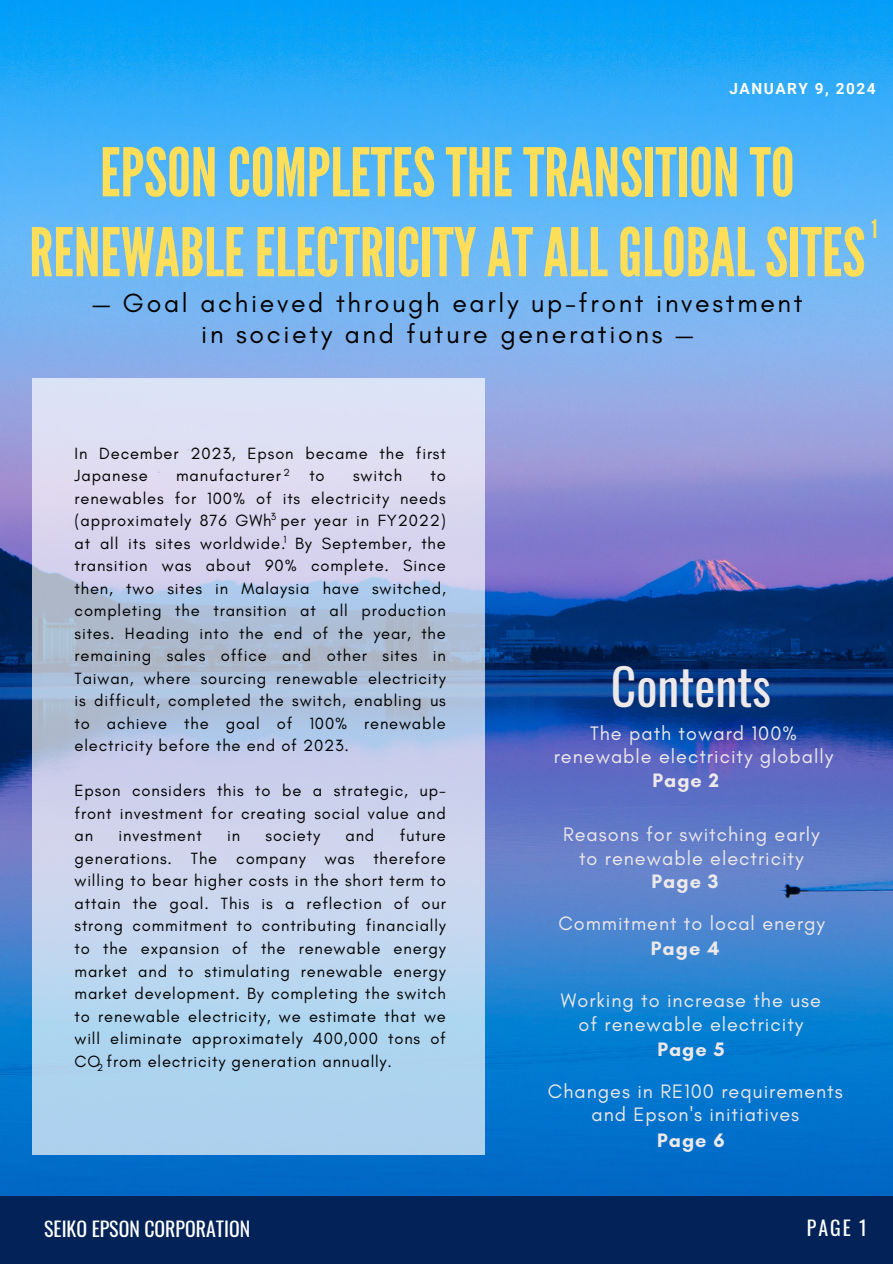
<style>
.page{position:relative;width:893px;height:1264px;background:#fff}
.page>*{position:absolute;margin:0;border:0;box-sizing:border-box;transform-origin:0 0}
.t1{font:66.9px/79.8px "League Gothic";color:#ffde59;text-align:center}
.t2{font:49.65px "Oswald";color:#ede8ea}
.t3{font:26.7px "Glacial Indifference";letter-spacing:.1em;color:#000}
.t4{font:25.5px "League Gothic";color:#ffde59}
.t5{font:19.8px/23.7px "Glacial Indifference";letter-spacing:.05em;color:#ede8ea;text-align:center}
.t6{font:19.8px "Oswald";color:#fff}
.t7{font:700 19.8px "Glacial Indifference";letter-spacing:.05em;color:#ede8ea}
.t8{font:16.5px/22.5px "Glacial Indifference";letter-spacing:.05em;color:#000;text-align:justify}
.t9{font:700 15.3px "Roboto";letter-spacing:.1em;color:#fff}
.t10{font:10.5px "Glacial Indifference";color:#000}
</style>
<div class="page">
<img style="left:0;top:0;width:892px;height:1195px">
<svg style="left:33px;top:378px;width:452px;height:776px;background:#c2d1ea"></svg>
<div style="left:0;top:1195px;width:892px;height:68px;background:#032358"></div>
<p class="t9" style="left:729px;top:80px;width:148px">JANUARY 9, 2024</p>
<p class="t1" style="left:29px;top:134px;width:837px">EPSONCOMPLETESTHETRANSITIONTO<br>RENEWABLE ELECTRICITYATALLGLOBALSITES</p>
<p class="t4" style="left:871px;top:214px;width:7px">1</p>
<p class="t3" style="left:92px;top:286px;width:712px">— Goal achieved through early up-front investment</p>
<p class="t3" style="left:201px;top:317px;width:493px">in society and future generations —</p>
<p class="t8" style="left:75px;top:442px;width:373px">In December 2023, Epson became the first<br>Japanese</p>
<p class="t8" style="left:176px;top:464px;width:106px">manufacturer</p>
<p class="t8" style="left:309px;top:464px;width:17px">to</p>
<p class="t8" style="left:353px;top:464px;width:50px">switch</p>
<p class="t10" style="left:283px;top:466px;width:8px">2</p>
<p class="t8" style="left:75px;top:464px;width:373px;text-indent:356px">to renewables for 100% of its electricity needs (approximately 876 GWh per year in FY2022) at all its sites worldwide. By September, the transition was about 90% complete. Since then, two sites in Malaysia have switched, completing the transition at all production sites. Heading into the end of the year, the remaining sales office and other sites in Taiwan, where sourcing renewable electricity is difficult, completed the switch, enabling us to achieve the goal of 100% renewable electricity before the end of 2023.</p>
<p class="t8" style="left:75px;top:779px;width:373px">Epson considers this to be a strategic, up&shy;front investment for creating social value and an</p>
<p class="t10" style="left:271px;top:510px;width:7px">3</p>
<p class="t10" style="left:283px;top:533px;width:5px">1</p>
<p class="t8" style="left:75px;top:824px;width:373px;text-indent:325px">future generations. The company was therefore willing to bear higher costs in the short term to attain the goal. This is a reflection of our strong commitment to contributing financially to the expansion of the renewable energy market and to stimulating renewable energy market development. By completing the switch to renewable electricity, we estimate that we will eliminate approximately 400,000 tons of CO from electricity generation annually.</p>
<p class="t8" style="left:119px;top:824px;width:85px">investment</p>
<p class="t8" style="left:227px;top:824px;width:15px">in</p>
<p class="t8" style="left:265px;top:824px;width:56px">society</p>
<p class="t8" style="left:345px;top:824px;width:30px">and</p>
<p class="t10" style="left:97px;top:1061px;width:8px">2</p>
<p class="t2" style="left:610px;top:647px;width:162px">Contents</p>
<p class="t5" style="left:590px;top:720px;width:208px">The path toward 100%</p>
<p class="t5" style="left:553px;top:744px;width:281px">renewable electricity globally</p>
<p class="t7" style="left:652px;top:768px;width:68px">Page 2</p>
<p class="t5" style="left:563px;top:822px;width:258px">Reasons for switching early</p>
<p class="t5" style="left:579px;top:845px;width:226px">to renewable electricity</p>
<p class="t7" style="left:651px;top:869px;width:69px">Page 3</p>
<p class="t5" style="left:558px;top:911px;width:268px">Commitment to local energy</p>
<p class="t7" style="left:651px;top:935px;width:70px">Page 4</p>
<p class="t5" style="left:561px;top:988px;width:261px">Working to increase the use</p>
<p class="t5" style="left:578px;top:1012px;width:226px">of renewable electricity</p>
<p class="t7" style="left:657px;top:1037px;width:69px">Page 5</p>
<p class="t5" style="left:548px;top:1078px;width:296px">Changes in RE100 requirements and Epson's initiatives</p>
<p class="t7" style="left:657px;top:1128px;width:69px">Page 6</p>
<p class="t6" style="left:44px;top:1213px;width:207px">SEIKO EPSON CORPORATION</p>
<p class="t6" style="left:806px;top:1212px;width:62px">PAGE 1</p>
</div>
